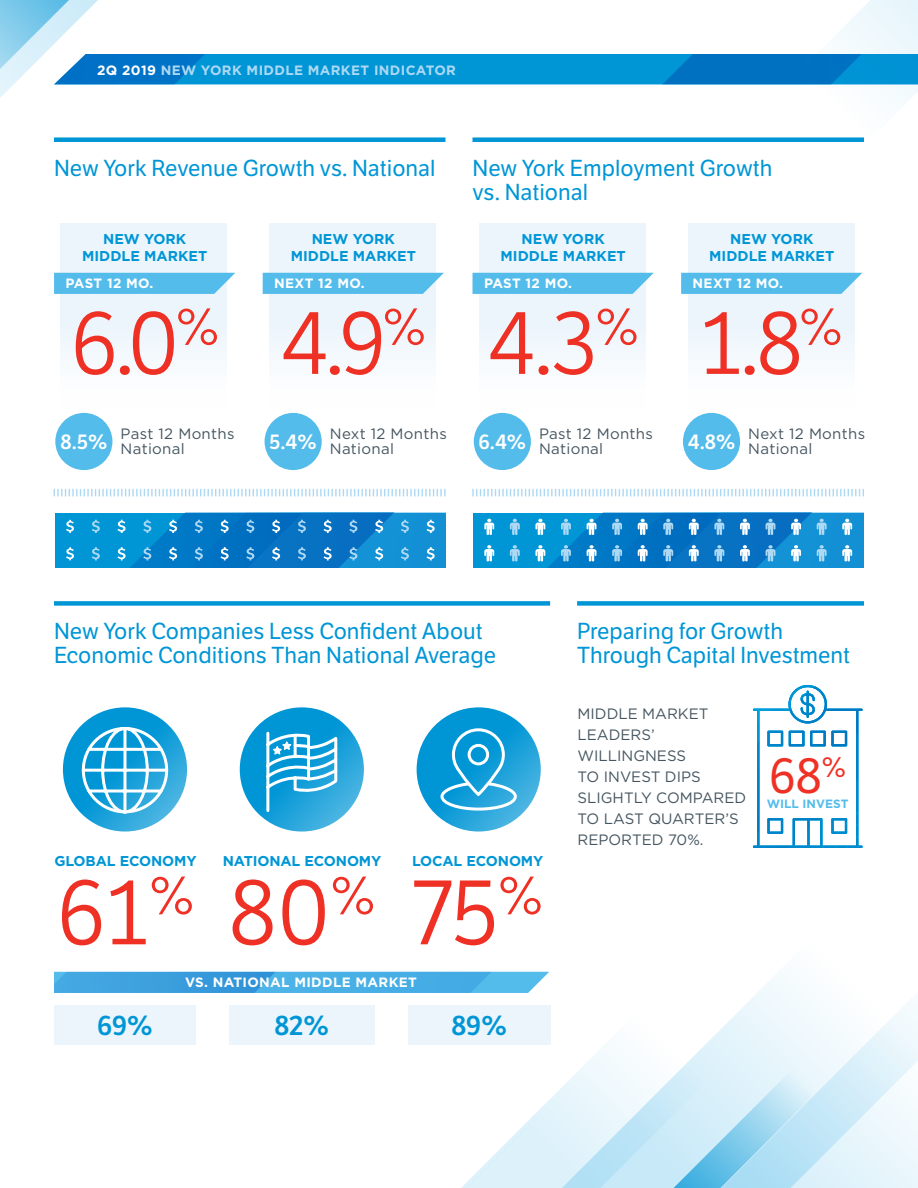
<style>
.page{position:relative;width:918px;height:1188px;background:#fff}
.page>*{position:absolute;margin:0;border:0;box-sizing:border-box;transform-origin:0 0}
.t1{font:90px "LFT Etica";color:#ee3124}
.t2{font:87px "LFT Etica";color:#ee3124}
.t3{font:48.75px "LFT Etica";color:#ee3124}
.t4{font:600 27px "LFT Etica";color:#0096d6}
.t5{font:22.5px/24px "LFT Etica";color:#0096d6}
.t6{font:600 20.4px "LFT Etica";color:#fff}
.t7{font:15px/21px "Gotham";color:#455560}
.t8{font:15px/15px "Gotham";letter-spacing:.02em;color:#455560}
.t9{font:700 14.25px/17.1px "Gotham";color:#0096d6;text-align:center}
.t10{font:700 13.5px "Gotham";letter-spacing:.025em;color:#fff}
.t11{font:700 13.5px "Gotham";letter-spacing:.025em;color:#add9f4}
.t12{font:700 12px "Gotham";color:#54bceb}
.s1{color:#fff}
</style>
<div class="page">
<div style="left:54px;top:601px;width:496px;height:5px;background:#0096d6"></div>
<div style="left:577px;top:601px;width:287px;height:5px;background:#0096d6"></div>
<svg style="left:55px;top:513px;width:391px;height:54px;background:#1389ce"></svg>
<svg style="left:473px;top:513px;width:390px;height:54px;background:#2290d1"></svg>
<svg style="left:54px;top:489px;width:392px;height:7px"></svg>
<svg style="left:472px;top:489px;width:392px;height:7px"></svg>
<svg style="left:738px;top:973px;width:180px;height:215px;fill:#eef8fd"></svg>
<svg style="left:461px;top:1012px;width:355px;height:176px"></svg>
<div style="left:61px;top:223px;width:166px;height:186px;background:linear-gradient(to right,#f1f8fd,#f1f8fd)"></div>
<div style="left:479px;top:223px;width:166px;height:186px;background:linear-gradient(to right,#f1f8fd,#f1f8fd)"></div>
<div style="left:270px;top:223px;width:166px;height:186px;background:linear-gradient(to right,#f1f8fd,#f1f8fd)"></div>
<div style="left:688px;top:223px;width:166px;height:186px;background:linear-gradient(to right,#f1f8fd,#f1f8fd)"></div>
<svg style="left:54px;top:273px;width:181px;height:21px;background:#5dbfec"></svg>
<svg style="left:473px;top:273px;width:181px;height:21px;background:#5ebfec"></svg>
<svg style="left:263px;top:273px;width:181px;height:21px;background:#5ebfec"></svg>
<svg style="left:54px;top:972px;width:495px;height:21px;background:#48abe3"></svg>
<svg style="left:681px;top:273px;width:181px;height:21px;background:#5dbfec"></svg>
<svg style="left:0;top:0;width:918px;height:142px"></svg>
<svg style="left:753px;top:685px;width:61px;height:163px"></svg>
<img style="left:814px;top:686px;width:12px;height:162px">
<img style="left:826px;top:698px;width:12px;height:150px">
<img style="left:838px;top:708px;width:12px;height:140px">
<img style="left:850px;top:708px;width:13px;height:140px">
<svg style="left:240px;top:707px;width:124px;height:125px;background:#19a0d9"></svg>
<svg style="left:63px;top:707px;width:124px;height:125px;background:#1ca1da"></svg>
<svg style="left:417px;top:707px;width:124px;height:125px;background:#1ba1da"></svg>
<svg style="left:439px;top:727px;width:79px;height:85px;background:#36acde"></svg>
<svg style="left:265px;top:730px;width:74px;height:84px"></svg>
<svg style="left:80px;top:726px;width:90px;height:89px"></svg>
<div style="left:55px;top:413px;width:57px;height:57px;background:#54bceb;border-radius:50%"></div>
<div style="left:265px;top:413px;width:57px;height:57px;background:#54bceb;border-radius:50%"></div>
<div style="left:683px;top:413px;width:57px;height:57px;background:#54bceb;border-radius:50%"></div>
<div style="left:474px;top:413px;width:57px;height:57px;background:#54bceb;border-radius:50%"></div>
<div style="left:54px;top:1006px;width:142px;height:39px;background:#ecf5fc"></div>
<div style="left:229px;top:1006px;width:146px;height:39px;background:#ecf5fc"></div>
<div style="left:408px;top:1006px;width:142px;height:39px;background:#ecf5fc"></div>
<p class="t11" style="left:97px;top:61px;width:360px"><span class="s1">2Q 2019</span> NEW YORK MIDDLE MARKET INDICATOR</p>
<p class="t5" style="left:54px;top:156px;width:383px">New York Revenue Growth vs. National</p>
<p class="t5" style="left:472px;top:156px;width:301px">New York Employment Growth vs. National</p>
<p class="t9" style="left:82px;top:230px;width:127px">NEW YORK<br>MIDDLE MARKET</p>
<p class="t9" style="left:501px;top:230px;width:127px">NEW YORK<br>MIDDLE MARKET</p>
<p class="t9" style="left:291px;top:230px;width:127px">NEW YORK<br>MIDDLE MARKET</p>
<p class="t9" style="left:709px;top:230px;width:127px">NEW YORK<br>MIDDLE MARKET</p>
<p class="t10" style="left:66px;top:274px;width:89px">PAST 12 MO.</p>
<p class="t10" style="left:274px;top:274px;width:92px">NEXT 12 MO.</p>
<p class="t10" style="left:484px;top:274px;width:89px">PAST 12 MO.</p>
<p class="t10" style="left:693px;top:274px;width:92px">NEXT 12 MO.</p>
<h2 class="t2" style="left:71px;top:293px;width:150px">6.0<sup>%</sup></h2>
<h2 class="t2" style="left:488px;top:293px;width:153px">4.3<sup>%</sup></h2>
<h2 class="t2" style="left:281px;top:293px;width:147px">4.9<sup>%</sup></h2>
<h2 class="t2" style="left:701px;top:293px;width:143px">1.8<sup>%</sup></h2>
<p class="t8" style="left:121px;top:426px;width:115px">Past 12 Months<br>National</p>
<p class="t8" style="left:539px;top:426px;width:115px">Past 12 Months<br>National</p>
<p class="t8" style="left:330px;top:426px;width:118px">Next 12 Months<br>National</p>
<p class="t8" style="left:748px;top:426px;width:118px">Next 12 Months</p>
<p class="t6" style="left:61px;top:429px;width:48px">8.5%</p>
<p class="t6" style="left:270px;top:429px;width:49px">5.4%</p>
<p class="t6" style="left:479px;top:429px;width:49px">6.4%</p>
<p class="t8" style="left:688px;top:441px;width:126px"><sup>4.8%</sup> National</p>
<p class="t5" style="left:54px;top:620px;width:444px">New York Companies Less Confident About<br>Economic Conditions Than National Average</p>
<p class="t5" style="left:577px;top:620px;width:275px">Preparing for Growth<br>Through Capital Investment</p>
<p class="t9" style="left:54px;top:853px;width:144px">GLOBAL ECONOMY</p>
<h1 class="t1" style="left:57px;top:861px;width:487px">61<sup>%</sup> 80<sup>%</sup> 75<sup>%</sup></h1>
<p class="t9" style="left:223px;top:853px;width:160px">NATIONAL ECONOMY</p>
<p class="t9" style="left:412px;top:853px;width:133px">LOCAL ECONOMY</p>
<p class="t10" style="left:185px;top:973px;width:233px">VS. NATIONAL MIDDLE MARKET</p>
<p class="t4" style="left:97px;top:1009px;width:57px">69%</p>
<p class="t4" style="left:275px;top:1009px;width:56px">82%</p>
<p class="t4" style="left:451px;top:1009px;width:57px">89%</p>
<p class="t7" style="left:578px;top:703px;width:170px">MIDDLE MARKET<br>LEADERS’<br>WILLINGNESS<br>TO INVEST DIPS<br>SLIGHTLY COMPARED<br>TO LAST QUARTER’S<br>REPORTED 70%.</p>
<h3 class="t3" style="left:769px;top:747px;width:78px">68<sup>%</sup></h3>
<p class="t12" style="left:767px;top:796px;width:83px">WILL INVEST</p>
</div>
